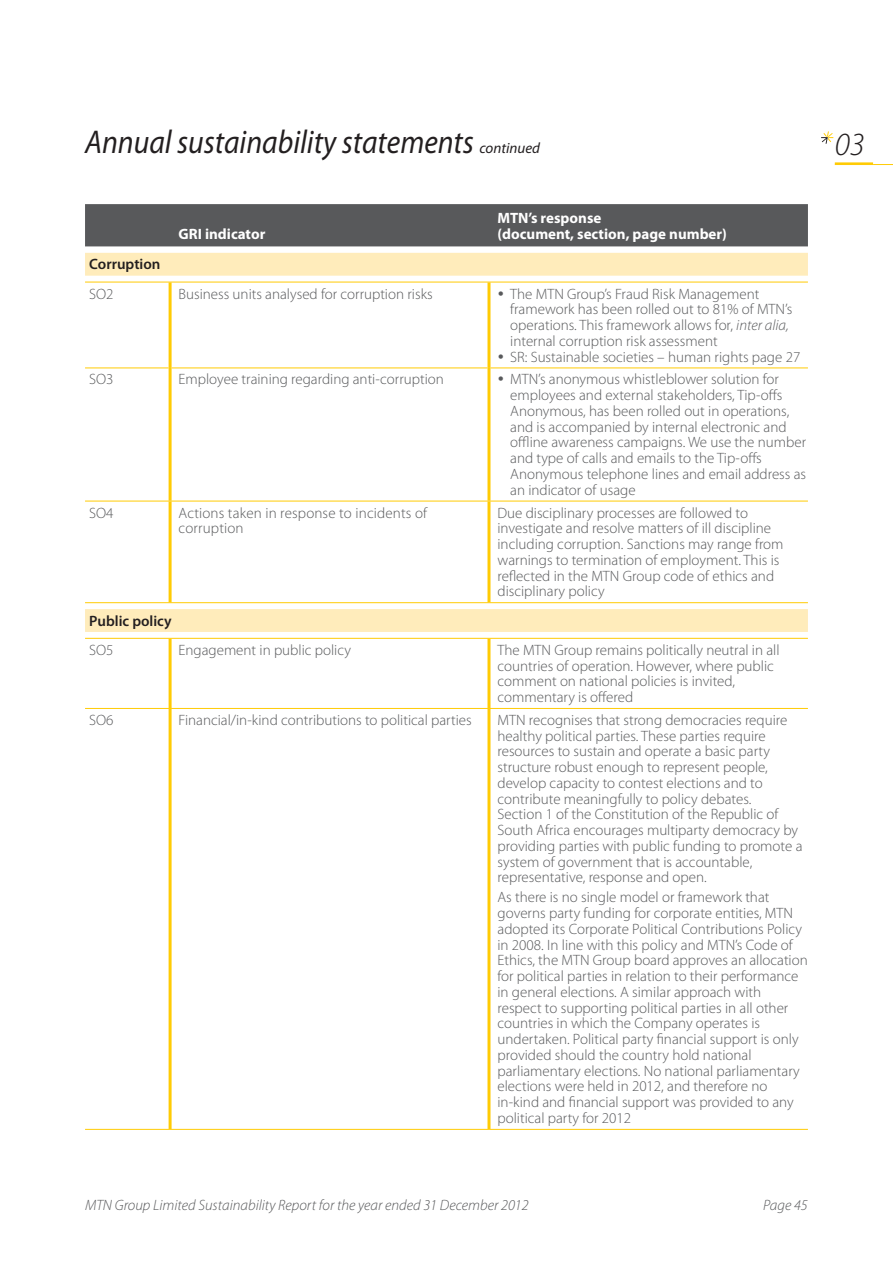
<style>
.page{position:relative;width:893px;height:1263px;background:#fff}
.page>*{position:absolute;margin:0;border:0;box-sizing:border-box;transform-origin:0 0}
.t1{font:italic 33px "Myriad Pro";color:#231f20;scale:.9 1}
.t2{font:italic 300 32.4px "Myriad Pro";color:#231f20}
.t3{font:300 15px/15.8px "Myriad Pro";color:#58595b}
.t4{font:italic 300 15px "Myriad Pro";color:#58595b}
.t5{font:700 15px/15.8px "Myriad Pro";color:#fff}
.t6{font:600 15px "Myriad Pro";color:#231f20}
.s1{font-size:15px}
.s2{font-style:italic}
</style>
<div class="page">
<div style="left:85px;top:204px;width:723px;height:42px;background:#58595b"></div>
<svg style="left:85px;top:253px;width:723px;height:379px"></svg>
<hr style="left:489px;top:282px;width:319px;height:1px;background:#ffcb04">
<hr style="left:85px;top:368px;width:84px;height:1px;background:#ffcb04">
<hr style="left:172px;top:368px;width:315px;height:1px;background:#ffcb04">
<hr style="left:490px;top:368px;width:318px;height:1px;background:#ffcb04">
<hr style="left:489px;top:501px;width:319px;height:1px;background:#ffcb04">
<hr style="left:489px;top:602px;width:319px;height:1px;background:#ffcb04">
<hr style="left:489px;top:638px;width:319px;height:1px;background:#ffcb04">
<hr style="left:489px;top:708px;width:319px;height:1px;background:#ffcb04">
<hr style="left:489px;top:1129px;width:319px;height:1px;background:#ffcb04">
<hr style="left:487px;top:282px;width:3px;height:86px;background:#ffcb04">
<hr style="left:487px;top:368px;width:3px;height:133px;background:#ffcb04">
<hr style="left:487px;top:501px;width:3px;height:101px;background:#ffcb04">
<hr style="left:487px;top:639px;width:3px;height:69px;background:#ffcb04">
<hr style="left:487px;top:709px;width:3px;height:420px;background:#ffcb04">
<hr style="left:169px;top:282px;width:3px;height:86px;background:#ffcb04">
<hr style="left:169px;top:368px;width:3px;height:133px;background:#ffcb04">
<hr style="left:169px;top:501px;width:3px;height:101px;background:#ffcb04">
<hr style="left:169px;top:639px;width:3px;height:69px;background:#ffcb04">
<hr style="left:169px;top:709px;width:3px;height:420px;background:#ffcb04">
<hr style="left:85px;top:282px;width:404px;height:1px;background:#ffcb04">
<hr style="left:85px;top:501px;width:404px;height:1px;background:#ffcb04">
<hr style="left:85px;top:602px;width:404px;height:1px;background:#ffcb04">
<hr style="left:85px;top:638px;width:404px;height:1px;background:#ffcb04">
<hr style="left:85px;top:1129px;width:404px;height:1px;background:#ffcb04">
<hr style="left:85px;top:708px;width:404px;height:1px;background:#ffcb04">
<hr style="left:835px;top:164px;width:38px;height:1px;background:#ffcb04">
<svg style="left:873px;top:164px;width:20px;height:1px"></svg>
<hr style="left:835px;top:162px;width:38px;height:2px;background:#ffcb04">
<svg style="left:821px;top:131px;width:12px;height:13px"></svg>
<svg style="left:499px;top:291px;width:4px;height:4px"></svg>
<svg style="left:499px;top:354px;width:4px;height:4px"></svg>
<svg style="left:499px;top:377px;width:4px;height:4px"></svg>
<h1 class="t1" style="left:85px;top:130px;width:507px">Annual sustainability statements <span class="s1">continued</span></h1>
<h2 class="t2" style="left:835px;top:132px;width:31px">03</h2>
<p class="t5" style="left:179px;top:227px;width:88px">GRI indicator</p>
<p class="t5" style="left:497px;top:212px;width:231px">MTN’s response<br>(document, section, page number)</p>
<p class="t6" style="left:89px;top:259px;width:73px">Corruption</p>
<p class="t3" style="left:89px;top:287px;width:26px">SO2</p>
<p class="t3" style="left:179px;top:287px;width:256px">Business units analysed for corruption risks</p>
<p class="t3" style="left:510px;top:287px;width:292px">The MTN Group’s Fraud Risk Management framework has been rolled out to 81% of MTN’s operations. This framework allows for, <span class="s2">inter alia, </span>internal corruption risk assessment<br>SR: Sustainable societies – human rights page 27</p>
<p class="t3" style="left:89px;top:373px;width:26px">SO3</p>
<p class="t3" style="left:179px;top:373px;width:267px">Employee training regarding anti-corruption</p>
<p class="t3" style="left:510px;top:373px;width:297px">MTN’s anonymous whistleblower solution for employees and external stakeholders, Tip-offs Anonymous, has been rolled out in operations, and is accompanied by internal electronic and offline awareness campaigns. We use the number and type of calls and emails to the Tip-offs Anonymous telephone lines and email address as an indicator of usage</p>
<p class="t3" style="left:89px;top:506px;width:26px">SO4</p>
<p class="t3" style="left:179px;top:506px;width:250px">Actions taken in response to incidents of corruption</p>
<p class="t3" style="left:497px;top:506px;width:288px">Due disciplinary processes are followed to investigate and resolve matters of ill discipline including corruption. Sanctions may range from warnings to termination of employment. This is reflected in the MTN Group code of ethics and disciplinary policy</p>
<p class="t6" style="left:89px;top:615px;width:84px">Public policy</p>
<p class="t3" style="left:89px;top:643px;width:26px">SO5</p>
<p class="t3" style="left:179px;top:643px;width:174px">Engagement in public policy</p>
<p class="t3" style="left:497px;top:643px;width:284px">The MTN Group remains politically neutral in all countries of operation. However, where public comment on national policies is invited, commentary is offered</p>
<p class="t3" style="left:89px;top:713px;width:26px">SO6</p>
<p class="t3" style="left:179px;top:713px;width:295px">Financial/in-kind contributions to political parties</p>
<p class="t3" style="left:497px;top:713px;width:306px">MTN recognises that strong democracies require healthy political parties. These parties require resources to sustain and operate a basic party structure robust enough to represent people, develop capacity to contest elections and to contribute meaningfully to policy debates.<br>Section 1 of the Constitution of the Republic of South Africa encourages multiparty democracy by providing parties with public funding to promote a system of government that is accountable, representative, response and open.</p>
<p class="t3" style="left:497px;top:891px;width:312px">As there is no single model or framework that governs party funding for corporate entities, MTN adopted its Corporate Political Contributions Policy in 2008. In line with this policy and MTN’s Code of Ethics, the MTN Group board approves an allocation for political parties in relation to their performance in general elections. A similar approach with respect to supporting political parties in all other countries in which the Company operates is undertaken. Political party financial support is only provided should the country hold national parliamentary elections. No national parliamentary elections were held in 2012, and therefore no in-kind and financial support was provided to any political party for 2012</p>
<p class="t4" style="left:85px;top:1200px;width:445px">MTN Group Limited Sustainability Report for the year ended 31 December 2012</p>
<p class="t4" style="left:763px;top:1200px;width:46px">Page 45</p>
</div>
